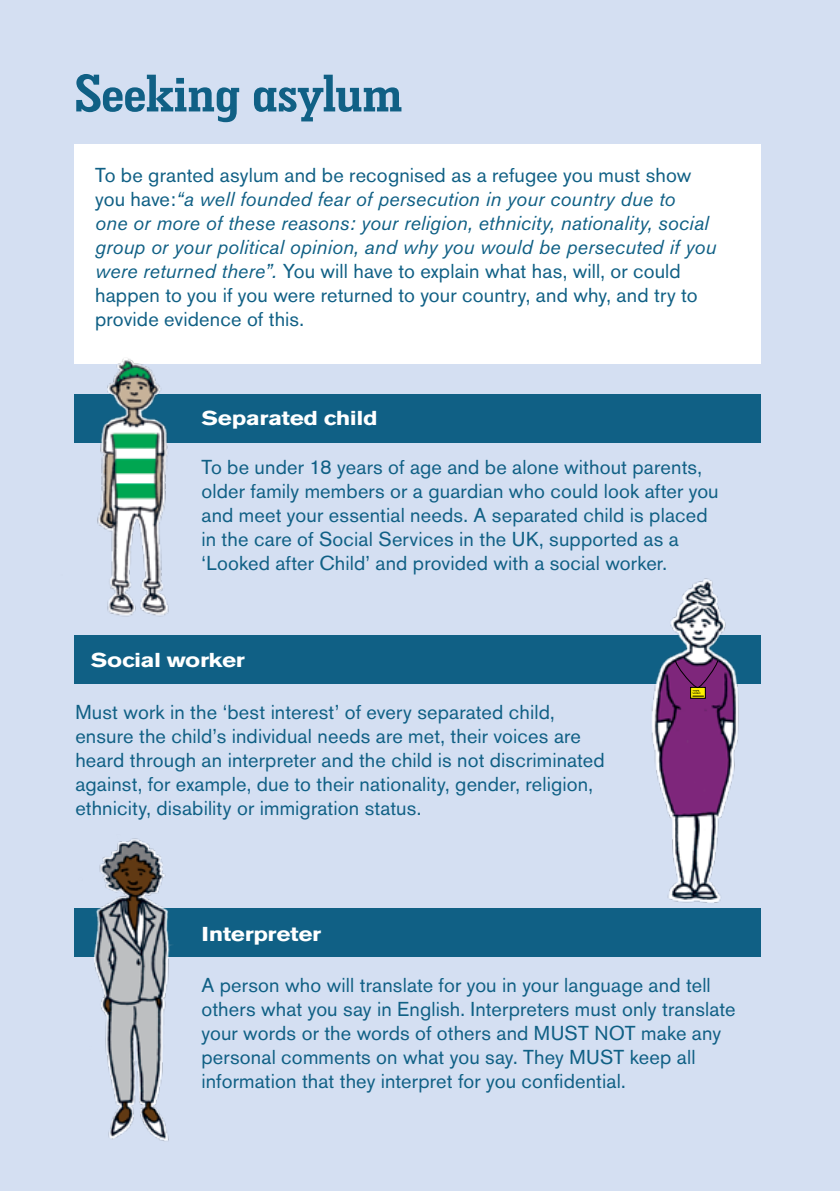
<style>
.page{position:relative;width:840px;height:1191px;background:#fff}
.page>*{position:absolute;margin:0;border:0;box-sizing:border-box;transform-origin:0 0}
.t1{font:700 condensed 54px "Geometric Slab 703 BT";letter-spacing:-.015em;color:#106085;scale:1.21 1}
.t2{font:20px/24px "Akzidenz Grotesk BE";letter-spacing:.01em;color:#106085}
.t3{font:italic 20px/24px "Akzidenz Grotesk BE";letter-spacing:.005em;color:#106085}
.t4{font:700 20px "Akzidenz Grotesk BE";letter-spacing:-.015em;color:#fff;scale:1.21 1}
.s1{font-style:normal}
</style>
<div class="page">
<div style="left:0;top:0;width:839px;height:1191px;background:#d4dff2"></div>
<div style="left:74px;top:144px;width:686px;height:219px;background:#fff"></div>
<div style="left:74px;top:908px;width:686px;height:48px;background:#106085"></div>
<div style="left:74px;top:635px;width:686px;height:49px;background:#106085"></div>
<div style="left:74px;top:394px;width:686px;height:48px;background:#106085"></div>
<img style="left:74px;top:358px;width:150px;height:259px">
<img style="left:74px;top:838px;width:118px;height:303px">
<img style="left:651px;top:578px;width:110px;height:346px">
<svg style="left:673px;top:659px;width:45px;height:38px;background:#7b376b"></svg>
<h1 class="t1" style="left:74px;top:59px;width:273px">Seeking asylum</h1>
<p class="t3" style="left:95px;top:163px;width:622px"><span class="s1">To be granted asylum and be recognised as a refugee you must show you have:</span>“a well founded fear of persecution in your country due to<br>one or more of these reasons: your religion, ethnicity, nationality, social group or your political opinion, and why you would be persecuted if you were returned there”. <span class="s1">You will have to explain what has, will, or could happen to you if you were returned to your country, and why, and try to provide evidence of this.</span></p>
<p class="t4" style="left:201px;top:407px;width:147px">Separated child</p>
<p class="t2" style="left:201px;top:455px;width:518px">To be under 18 years of age and be alone without parents, older family members or a guardian who could look after you and meet your essential needs. A separated child is placed in the care of Social Services in the UK, supported as a ‘Looked after Child’ and provided with a social worker.</p>
<p class="t4" style="left:91px;top:648px;width:129px">Social worker</p>
<p class="t2" style="left:75px;top:699px;width:530px">Must work in the ‘best interest’ of every separated child, ensure the child’s individual needs are met, their voices are heard through an interpreter and the child is not discriminated against, for example, due to their nationality, gender, religion, ethnicity, disability or immigration status.</p>
<p class="t4" style="left:201px;top:922px;width:100px">Interpreter</p>
<p class="t2" style="left:201px;top:973px;width:535px">A person who will translate for you in your language and tell others what you say in English. Interpreters must only translate your words or the words of others and MUST NOT make any personal comments on what you say. They MUST keep all information that they interpret for you confidential.</p>
</div>
